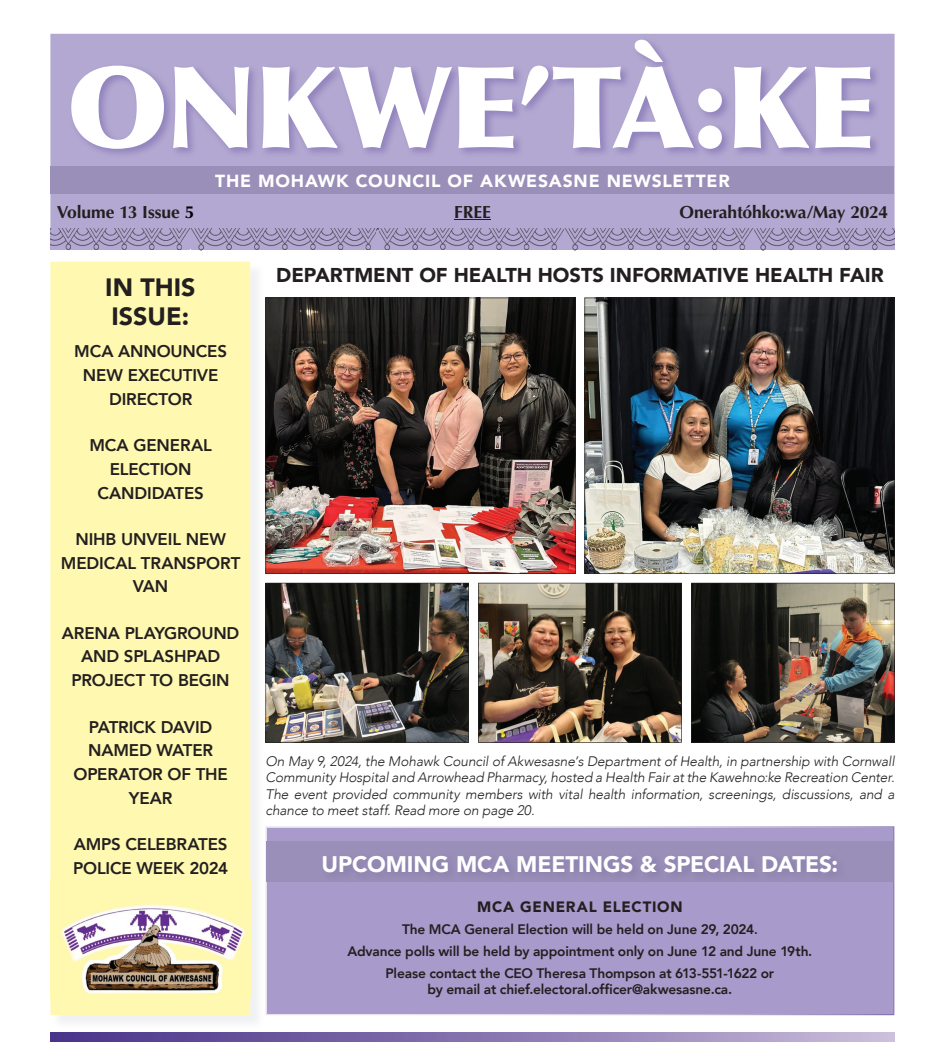
<style>
.page{position:relative;width:945px;height:1058px;background:#fff}
.page>*{position:absolute;margin:0;border:0;box-sizing:border-box;transform-origin:0 0}
.t1{font:900 113.75px "Optima";letter-spacing:-.015em;color:#fff}
.t2{font:900 25px/28.8px "Avenir";color:#231f20}
.t3{font:900 22.5px "Avenir";letter-spacing:-.005em;color:#fff}
.t4{font:900 20px "Avenir";letter-spacing:-.005em;color:#231f20}
.t5{font:700 17.5px "Optima";letter-spacing:-.005em;color:#231f20}
.t6{font:900 17.5px "Avenir";letter-spacing:.045em;color:#fff}
.t7{font:800 16.88px/23.8px "Avenir";letter-spacing:-.01em;color:#231f20;text-align:center}
.t8{font:900 15px "Avenir";letter-spacing:.05em;color:#231f20}
.t9{font:italic 300 13.75px/16.2px "Avenir";letter-spacing:-.005em;color:#231f20;text-align:justify}
.t10{font:800 13.75px/21.9px "Avenir";letter-spacing:-.015em;color:#231f20;text-align:center}
.s1{color:#000}
.s2{font-size:12.5px}
</style>
<div class="page">
<div style="left:50px;top:34px;width:845px;height:194px;background:#b3a8d1"></div>
<svg style="left:51px;top:1032px;width:843px;height:9px"></svg>
<img style="left:52px;top:263px;width:205px;height:759px">
<div style="left:50px;top:262px;width:200px;height:753px;background:#fff8b0"></div>
<hr style="left:454px;top:219px;width:37px;height:1px;background:#231f20">
<div style="left:265px;top:826px;width:629px;height:189px;background:#a89aca"></div>
<div style="left:267px;top:841px;width:626px;height:40px;background:#998fb8"></div>
<div style="left:50px;top:166px;width:844px;height:28px;background:#998fb8"></div>
<img style="left:320px;top:863px;width:528px;height:19px">
<img style="left:50px;top:880px;width:201px;height:117px">
<img style="left:265px;top:298px;width:311px;height:276px">
<img style="left:265px;top:583px;width:204px;height:159px">
<img style="left:478px;top:583px;width:204px;height:159px">
<img style="left:691px;top:583px;width:204px;height:159px">
<img style="left:585px;top:298px;width:310px;height:276px">
<img style="left:50px;top:228px;width:845px;height:23px">
<img style="left:69px;top:37px;width:812px;height:122px">
<h1 class="t1" style="left:67px;top:39px;width:811px">ONKWE’TÀ:KE</h1>
<p class="t6" style="left:215px;top:166px;width:516px">THE MOHAWK COUNCIL OF AKWESASNE NEWSLETTER</p>
<p class="t5" style="left:57px;top:202px;width:139px">Volume 13 Issue <span class="s1">5</span></p>
<p class="t5" style="left:679px;top:202px;width:210px">Onerahtóhko:wa/May 2024</p>
<p class="t5" style="left:454px;top:202px;width:38px">FREE</p>
<h2 class="t2" style="left:105px;top:272px;width:92px">IN THIS<br>ISSUE:</h2>
<p class="t7" style="left:74px;top:339px;width:154px">MCA ANNOUNCES<br>NEW EXECUTIVE<br>DIRECTOR</p>
<p class="t7" style="left:90px;top:433px;width:124px">MCA GENERAL<br>ELECTION<br>CANDIDATES</p>
<p class="t7" style="left:61px;top:527px;width:181px">NIHB UNVEIL NEW<br>MEDICAL TRANSPORT<br>VAN</p>
<p class="t7" style="left:62px;top:621px;width:179px">ARENA PLAYGROUND<br>AND SPLASHPAD<br>PROJECT TO BEGIN</p>
<p class="t7" style="left:73px;top:714px;width:156px">PATRICK DAVID<br>NAMED WATER<br>OPERATOR OF THE<br>YEAR</p>
<p class="t7" style="left:73px;top:832px;width:157px;text-align:left">AMPS CELEBRATES<br>POLICE WEEK 2024</p>
<h3 class="t4" style="left:276px;top:257px;width:609px">DEPARTMENT OF HEALTH HOSTS INFORMATIVE HEALTH FAIR</h3>
<p class="t9" style="left:265px;top:753px;width:631px">On May 9, 2024, the Mohawk Council of Akwesasne’s Department of Health, in partnership with Cornwall Community Hospital and Arrowhead Pharmacy, hosted a Health Fair at the Kawehno:ke Recreation Center.<br>The event provided community members with vital health information, screenings, discussions, and a chance to meet staff. Read more on page 20.</p>
<h3 class="t3" style="left:322px;top:844px;width:518px">UPCOMING MCA MEETINGS &amp; SPECIAL DATES:</h3>
<p class="t8" style="left:477px;top:893px;width:207px">MCA GENERAL ELECTION</p>
<p class="t10" style="left:347px;top:918px;width:466px">The MCA General Election will be held on June 29, 2024<span class="s2">.<br></span>Advance polls will be held by appointment only on June 12 and June 19th.<br>Please contact the CEO Theresa Thompson at 613-551-1622 or</p>
<p class="t10" style="left:428px;top:978px;width:306px">by email at chief.electoral.officer@akwesasne.ca.</p>
</div>
